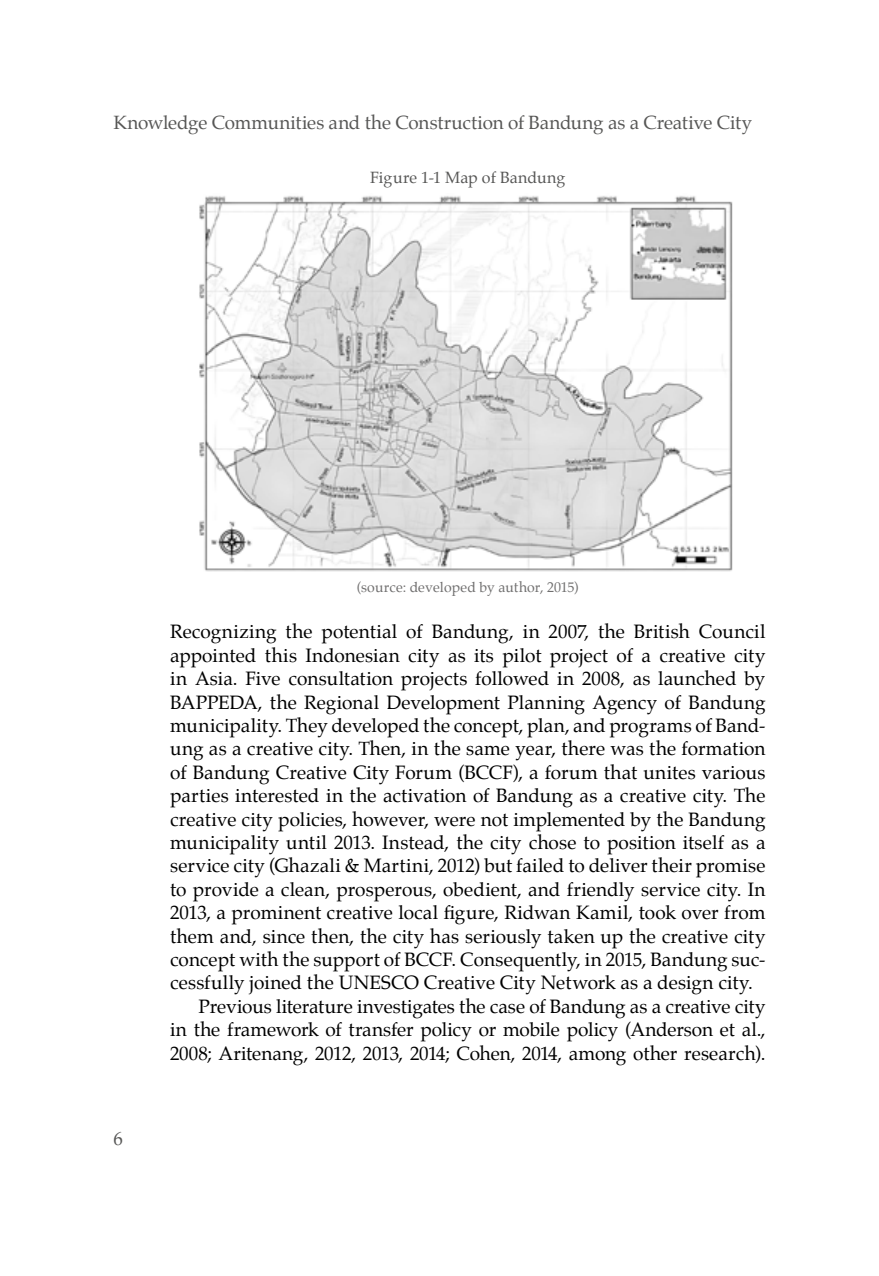
<style>
.page{position:relative;width:879px;height:1276px;background:#fff}
.page>*{position:absolute;margin:0;border:0;box-sizing:border-box;transform-origin:0 0}
.t1{font:19px "Palatino";color:#000}
.t2{font:18.8px "Palatino";letter-spacing:-.01em;color:#575756}
.t3{font:16px "Palatino";color:#575756}
.t4{font:14px "Palatino";letter-spacing:.005em;color:#706f6f}
</style>
<div class="page">
<img style="left:199px;top:196px;width:534px;height:376px">
<p class="t2" style="left:113px;top:107px;width:640px">Knowledge Communities and the Construction of Bandung as a Creative City</p>
<p class="t3" style="left:370px;top:164px;width:197px">Figure 1-1 Map of Bandung</p>
<p class="t2" style="left:113px;top:1123px;width:11px">6</p>
<p class="t4" style="left:357px;top:576px;width:223px">(source: developed by author, 2015)</p>
<p class="t1" style="left:170px;top:616px;width:597px">Recognizing the potential of Bandung, in 2007, the British Council</p>
<p class="t1" style="left:170px;top:639px;width:597px">appointed this Indonesian city as its pilot project of a creative city</p>
<p class="t1" style="left:170px;top:663px;width:597px">in Asia. Five consultation projects followed in 2008, as launched by</p>
<p class="t1" style="left:170px;top:686px;width:597px">BAPPEDA, the Regional Development Planning Agency of Bandung</p>
<p class="t1" style="left:170px;top:709px;width:597px">municipality. They developed the concept, plan, and programs of Band-</p>
<p class="t1" style="left:170px;top:733px;width:597px">ung as a creative city. Then, in the same year, there was the formation</p>
<p class="t1" style="left:170px;top:756px;width:597px">of Bandung Creative City Forum (BCCF), a forum that unites various</p>
<p class="t1" style="left:170px;top:780px;width:597px">parties interested in the activation of Bandung as a creative city. The</p>
<p class="t1" style="left:170px;top:803px;width:597px">creative city policies, however, were not implemented by the Bandung</p>
<p class="t1" style="left:170px;top:826px;width:597px">municipality until 2013. Instead, the city chose to position itself as a</p>
<p class="t1" style="left:170px;top:850px;width:597px">service city (Ghazali &amp; Martini, 2012) but failed to deliver their promise</p>
<p class="t1" style="left:170px;top:873px;width:597px">to provide a clean, prosperous, obedient, and friendly service city. In</p>
<p class="t1" style="left:170px;top:897px;width:597px">2013, a prominent creative local figure, Ridwan Kamil, took over from</p>
<p class="t1" style="left:170px;top:920px;width:597px">them and, since then, the city has seriously taken up the creative city</p>
<p class="t1" style="left:170px;top:943px;width:597px">concept with the support of BCCF. Consequently, in 2015, Bandung suc-</p>
<p class="t1" style="left:170px;top:967px;width:584px">cessfully joined the UNESCO Creative City Network as a design city.</p>
<p class="t1" style="left:198px;top:990px;width:568px">Previous literature investigates the case of Bandung as a creative city</p>
<p class="t1" style="left:170px;top:1014px;width:597px">in the framework of transfer policy or mobile policy (Anderson et al.,</p>
<p class="t1" style="left:170px;top:1037px;width:597px">2008; Aritenang, 2012, 2013, 2014; Cohen, 2014, among other research).</p>
</div>
